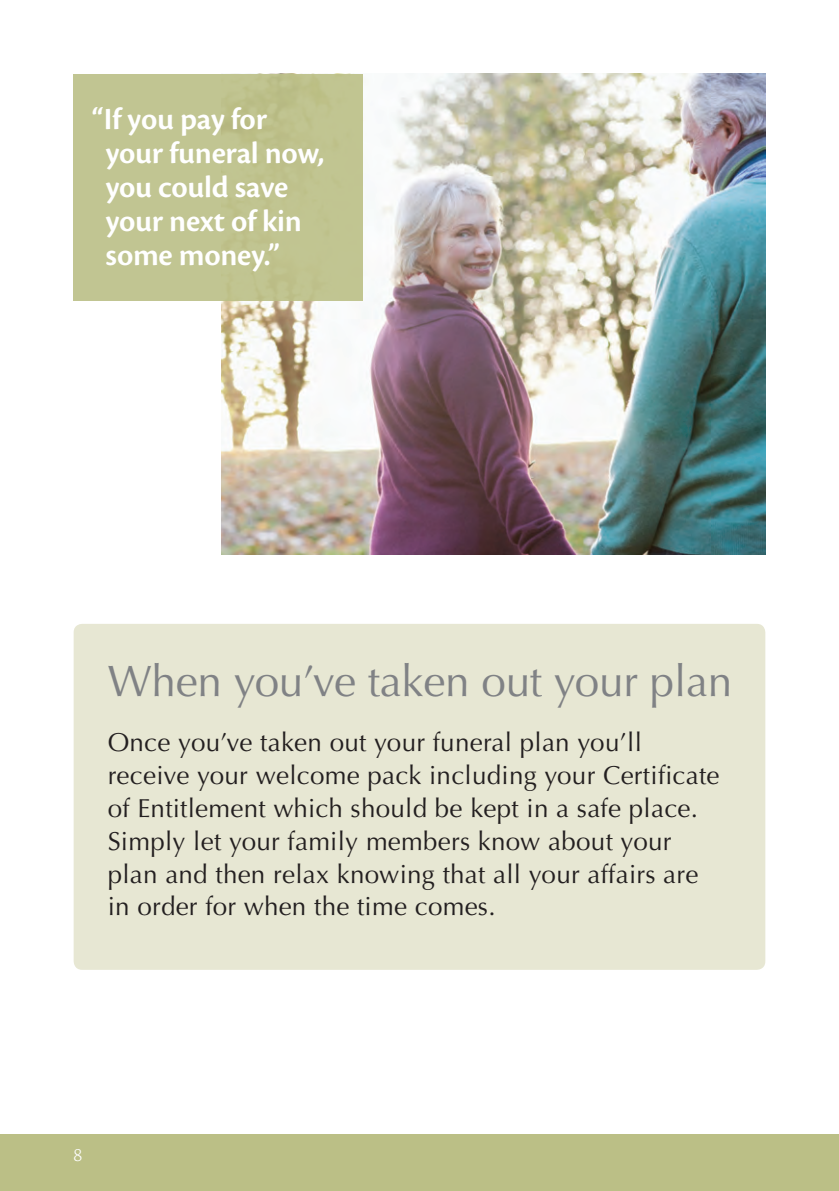
<style>
.page{position:relative;width:839px;height:1191px;background:#fff}
.page>*{position:absolute;margin:0;border:0;box-sizing:border-box;transform-origin:0 0}
.t1{font:44px "Optima LT Std";letter-spacing:-.005em;color:#808285}
.t2{font:600 32px/34px "Cronos Pro";letter-spacing:-.01em;color:#fff}
.t3{font:26px/32.8px "Optima LT Std";letter-spacing:.01em;color:#231f20}
.t4{font:300 20px "Cronos Pro";color:#fff}
</style>
<div class="page">
<div style="left:0;top:1134px;width:839px;height:56px;background:#bbbf86"></div>
<img style="left:221px;top:74px;width:544px;height:481px">
<div style="left:74px;top:74px;width:289px;height:226px;background:#c1c592"></div>
<div style="left:74px;top:624px;width:691px;height:345px;background:#e7e7d3;border-radius:9px"></div>
<p class="t2" style="left:105px;top:102px;width:221px;text-indent:-14px">“If you pay for your funeral now, you could save your next of kin some money.”</p>
<p class="t1" style="left:108px;top:655px;width:626px">When you’ve taken out your plan</p>
<p class="t3" style="left:108px;top:726px;width:613px">Once you’ve taken out your funeral plan you’ll receive your welcome pack including your Certificate of Entitlement which should be kept in a safe place.<br>Simply let your family members know about your plan and then relax knowing that all your affairs are in order for when the time comes.</p>
<p class="t4" style="left:74px;top:1143px;width:10px">8</p>
</div>
